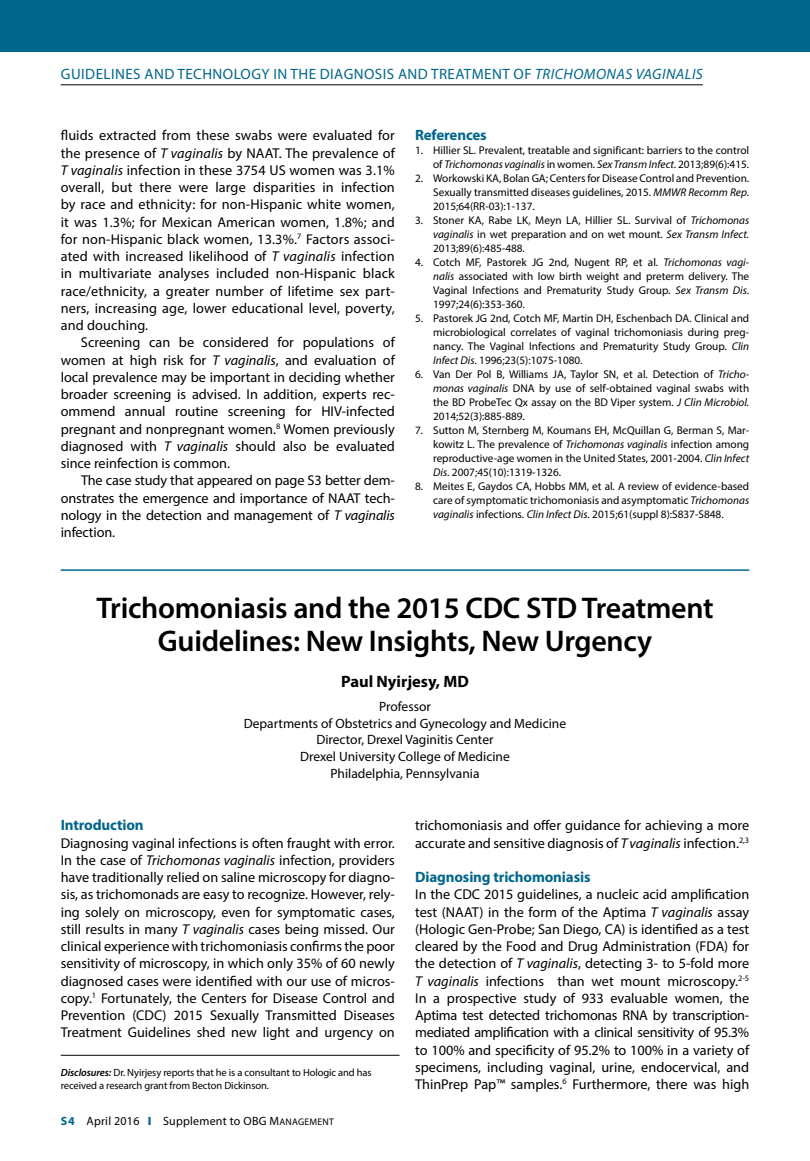
<style>
.page{position:relative;width:810px;height:1161px;background:#fff}
.page>*{position:absolute;margin:0;border:0;box-sizing:border-box;transform-origin:0 0}
.t1{font:600 30px/33px "Myriad Pro";letter-spacing:-.01em;color:#000;text-align:center}
.t2{font:700 16.5px "Myriad Pro";color:#000}
.t3{font:15px "Myriad Pro";letter-spacing:.03em;color:#00668b}
.t4{font:700 15px "Myriad Pro";letter-spacing:-.01em;color:#00668b}
.t5{font:14.25px/17.2px "Myriad Pro";color:#000;text-align:justify}
.t6{font:13.5px/16.6px "Myriad Pro";color:#000;text-align:center}
.t7{font:12px "Myriad Pro";letter-spacing:.02em;color:#000}
.t8{font:11.25px/14px "Myriad Pro";color:#000;text-align:justify}
.t9{font:10.5px/13.5px "Myriad Pro";letter-spacing:-.01em;color:#000}
.s1{font-style:italic}
.s2{font-weight:600;font-style:italic}
.s3{font-weight:700;color:#00668b}
.s4{font-weight:900;color:#00668b}
.s5{font-family:"Myriad Pro Regular SC800"}
.s6{font-family:"Myriad Pro Regular SC800";font-size:9.6px}
</style>
<div class="page">
<div style="left:0;top:0;width:810px;height:52px;background:#00668b"></div>
<hr style="left:61px;top:85px;width:642px;height:1px;background:#000">
<hr style="left:61px;top:569px;width:688px;height:2px;background:#00668b">
<hr style="left:61px;top:1055px;width:339px;height:1px;background:#000">
<p class="t3" style="left:61px;top:65px;width:644px">GUIDELINES AND TECHNOLOGY IN THE DIAGNOSIS AND TREATMENT OF <span class="s1">TRICHOMONAS VAGINALIS</span></p>
<p class="t5" style="left:61px;top:127px;width:336px">fluids extracted from these swabs were evaluated for the presence of <span class="s1">T vaginalis</span> by NAAT. The prevalence of <span class="s1">T vaginalis</span> infection in these 3754 US women was 3.1% overall, but there were large disparities in infection by race and ethnicity: for non-Hispanic white women, it was 1.3%; for Mexican American women, 1.8%; and for non-Hispanic black women, 13.3%.<sup>7</sup> Factors associ&shy;ated with increased likelihood of <span class="s1">T vaginalis</span> infection in multivariate analyses included non-Hispanic black race/ethnicity, a greater number of lifetime sex part&shy;ners, increasing age, lower educational level, poverty, and douching.</p>
<p class="t5" style="left:61px;top:334px;width:336px;text-indent:20px">Screening can be considered for populations of women at high risk for <span class="s1">T vaginalis</span>, and evaluation of local prevalence may be important in deciding whether broader screening is advised. In addition, experts rec&shy;ommend annual routine screening for HIV-infected pregnant and nonpregnant women.<sup>8</sup> Women previously diagnosed with <span class="s1">T vaginalis</span> should also be evaluated since reinfection is common.</p>
<p class="t5" style="left:61px;top:472px;width:336px;text-indent:20px">The case study that appeared on page S3 better dem&shy;onstrates the emergence and importance of NAAT tech&shy;nology in the detection and management of <span class="s1">T vaginalis </span>infection.</p>
<p class="t4" style="left:415px;top:125px;width:73px">References</p>
<p class="t8" style="left:415px;top:143px;width:336px;text-align:right">1. Hillier SL. Prevalent, treatable and significant: barriers to the control of <span class="s1">Trichomonas vaginalis</span> in women. <span class="s1">Sex Transm Infect.</span> 2013;89(6):415.</p>
<p class="t8" style="left:433px;top:171px;width:318px;text-indent:-18px">2. Workowski KA, Bolan GA; Centers for Disease Control and Prevention.<br>Sexually transmitted diseases guidelines, 2015. <span class="s1">MMWR Recomm Rep</span>.<br>2015;64(RR-03):1-137.</p>
<p class="t8" style="left:433px;top:213px;width:318px;text-indent:-18px">3. Stoner KA, Rabe LK, Meyn LA, Hillier SL. Survival of <span class="s1">Trichomonas vaginalis</span> in wet preparation and on wet mount. <span class="s1">Sex Transm Infect.<br></span>2013;89(6):485-488.</p>
<p class="t8" style="left:433px;top:255px;width:318px;text-indent:-18px">4. Cotch MF, Pastorek JG 2nd, Nugent RP, et al. <span class="s1">Trichomonas vagi&shy;nalis</span> associated with low birth weight and preterm delivery. The Vaginal Infections and Prematurity Study Group. <span class="s1">Sex Transm Dis</span>.<br>1997;24(6):353-360.</p>
<p class="t8" style="left:433px;top:311px;width:318px;text-indent:-18px">5. Pastorek JG 2nd, Cotch MF, Martin DH, Eschenbach DA. Clinical and microbiological correlates of vaginal trichomoniasis during preg&shy;nancy. The Vaginal Infections and Prematurity Study Group. <span class="s1">Clin Infect Dis</span>. 1996;23(5):1075-1080.</p>
<p class="t8" style="left:433px;top:367px;width:318px;text-indent:-18px">6. Van Der Pol B, Williams JA, Taylor SN, et al. Detection of <span class="s1">Tricho&shy;monas vaginalis</span> DNA by use of self-obtained vaginal swabs with the BD ProbeTec Qx assay on the BD Viper system. <span class="s1">J Clin Microbiol.<br></span>2014;52(3):885-889.</p>
<p class="t8" style="left:433px;top:423px;width:318px;text-indent:-18px">7. Sutton M, Sternberg M, Koumans EH, McQuillan G, Berman S, Mar&shy;kowitz L. The prevalence of <span class="s1">Trichomonas vaginalis</span> infection among reproductive-age women in the United States, 2001-2004. <span class="s1">Clin Infect Dis</span>. 2007;45(10):1319-1326.</p>
<p class="t8" style="left:433px;top:479px;width:318px;text-indent:-18px">8. Meites E, Gaydos CA, Hobbs MM, et al. A review of evidence-based care of symptomatic trichomoniasis and asymptomatic <span class="s1">Trichomonas vaginalis</span> infections. <span class="s1">Clin Infect Dis</span>. 2015;61(suppl 8):S837-S848.</p>
<h1 class="t1" style="left:96px;top:591px;width:619px">Trichomoniasis and the 2015 CDC STD Treatment<br>Guidelines: New Insights, New Urgency</h1>
<p class="t2" style="left:341px;top:670px;width:129px">Paul Nyirjesy, MD</p>
<p class="t6" style="left:244px;top:698px;width:324px">Professor<br>Departments of Obstetrics and Gynecology and Medicine Director, Drexel Vaginitis Center<br>Drexel University College of Medicine<br>Philadelphia, Pennsylvania</p>
<p class="t4" style="left:61px;top:815px;width:84px">Introduction</p>
<p class="t5" style="left:61px;top:834px;width:336px">Diagnosing vaginal infections is often fraught with error.<br>In the case of <span class="s1">Trichomonas vaginalis</span> infection, providers have traditionally relied on saline microscopy for diagno&shy;sis, as trichomonads are easy to recognize. However, rely&shy;ing solely on microscopy, even for symptomatic cases, still results in many <span class="s1">T vaginalis</span> cases being missed. Our clinical experience with trichomoniasis confirms the poor sensitivity of microscopy, in which only 35% of 60 newly diagnosed cases were identified with our use of micros&shy;copy.<sup>1</sup> Fortunately, the Centers for Disease Control and Prevention (CDC) 2015 Sexually Transmitted Diseases Treatment Guidelines shed new light and urgency on</p>
<p class="t9" style="left:61px;top:1065px;width:312px"><span class="s2">Disclosures:</span> Dr. Nyirjesy reports that he is a consultant to Hologic and has received a research grant from Becton Dickinson.</p>
<p class="t7" style="left:61px;top:1114px;width:274px"><span class="s3">S4</span> April 2016 <span class="s4">I</span> Supplement to OBG <span class="s5">M</span><span class="s6">ANAGEMENT</span></p>
<p class="t5" style="left:415px;top:817px;width:336px">trichomoniasis and offer guidance for achieving a more accurate and sensitive diagnosis of <span class="s1">T vaginalis</span> infection.<sup>2,3</sup></p>
<p class="t4" style="left:415px;top:867px;width:177px">Diagnosing trichomoniasis</p>
<p class="t5" style="left:415px;top:886px;width:336px">In the CDC 2015 guidelines, a nucleic acid amplification test (NAAT) in the form of the Aptima <span class="s1">T vaginalis</span> assay (Hologic Gen-Probe; San Diego, CA) is identified as a test cleared by the Food and Drug Administration (FDA) for the detection of <span class="s1">T vaginalis</span>, detecting 3- to 5-fold more <span class="s1">T vaginalis</span> infections than wet mount microscopy.<sup>2-5<br></sup>In a prospective study of 933 evaluable women, the Aptima test detected trichomonas RNA by transcription&shy;mediated amplification with a clinical sensitivity of 95.3% to 100% and specificity of 95.2% to 100% in a variety of specimens, including vaginal, urine, endocervical, and ThinPrep Pap™ samples.<sup>6</sup> Furthermore, there was high</p>
</div>
